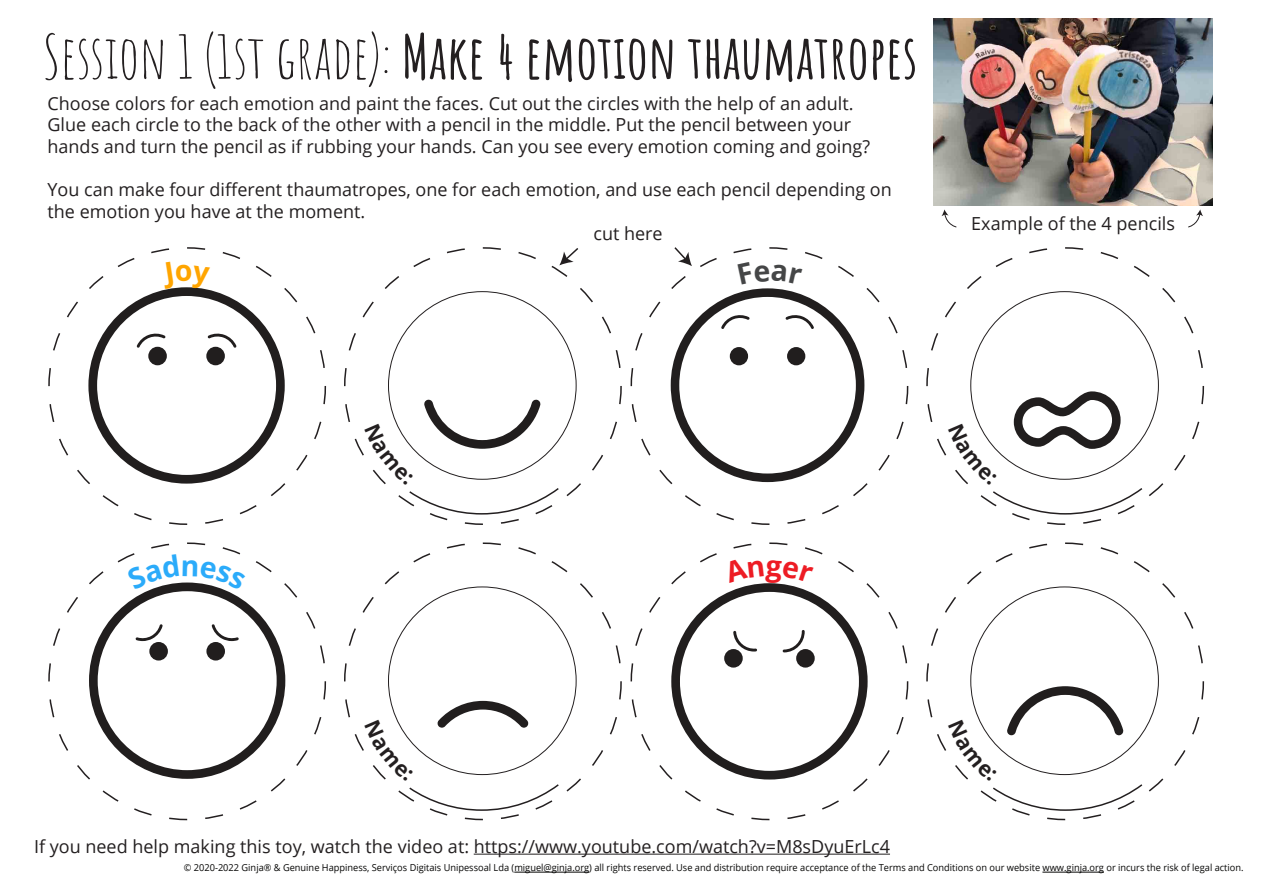
<style>
.page{position:relative;width:1263px;height:893px;background:#fff}
.page>*{position:absolute;margin:0;border:0;box-sizing:border-box;transform-origin:0 0}
.t1{font:700 60px "Amatic SC";color:#231f20}
.t2{font:18px/21.6px "Open Sans";color:#231f20}
.t3{font:9.6px "Open Sans";color:#050504;scale:.96 1}
.s1{font-weight:400}
</style>
<div class="page">
<img style="left:934px;top:18px;width:278px;height:188px">
<hr style="left:474px;top:854px;width:416px;height:1px;background:#231f20">
<svg style="left:559px;top:248px;width:20px;height:17px"></svg>
<svg style="left:1188px;top:209px;width:15px;height:19px"></svg>
<svg style="left:941px;top:209px;width:16px;height:19px"></svg>
<hr style="left:514px;top:872px;width:75px;height:1px;background:#050504">
<hr style="left:1042px;top:872px;width:62px;height:1px;background:#050504">
<svg style="left:88px;top:262px;width:197px;height:222px"></svg>
<svg style="left:671px;top:247px;width:193px;height:235px"></svg>
<svg style="left:89px;top:555px;width:196px;height:224px"></svg>
<svg style="left:671px;top:558px;width:197px;height:221px"></svg>
<svg style="left:955px;top:391px;width:189px;height:124px"></svg>
<svg style="left:955px;top:686px;width:189px;height:126px"></svg>
<svg style="left:372px;top:399px;width:188px;height:116px"></svg>
<svg style="left:373px;top:701px;width:187px;height:111px"></svg>
<h1 class="t1" style="left:42px;top:11px;width:876px"><span class="s1">SESSION 1 (1ST GRADE):</span> Make 4 emotion thaumatropes</h1>
<p class="t2" style="left:48px;top:92px;width:824px">Choose colors for each emotion and paint the faces. Cut out the circles with the help of an adult.<br>Glue each circle to the back of the other with a pencil in the middle. Put the pencil between your hands and turn the pencil as if rubbing your hands. Can you see every emotion coming and going?</p>
<p class="t2" style="left:48px;top:178px;width:846px">You can make four different thaumatropes, one for each emotion, and use each pencil depending on the emotion you have at the moment.</p>
<p class="t2" style="left:593px;top:222px;width:71px">cut here</p>
<p class="t2" style="left:971px;top:212px;width:205px">Example of the 4 pencils</p>
<p class="t2" style="left:34px;top:835px;width:857px">If you need help making this toy, watch the video at: https://www.youtube.com/watch?v=M8sDyuErLc4</p>
<p class="t3" style="left:184px;top:861px;width:1105px">© 2020-2022 Ginja® &amp; Genuine Happiness, Serviços Digitais Unipessoal Lda (miguel@ginja.org) all rights reserved. Use and distribution require acceptance of the Terms and Conditions on our website www.ginja.org or incurs the risk of legal action.</p>
</div>
